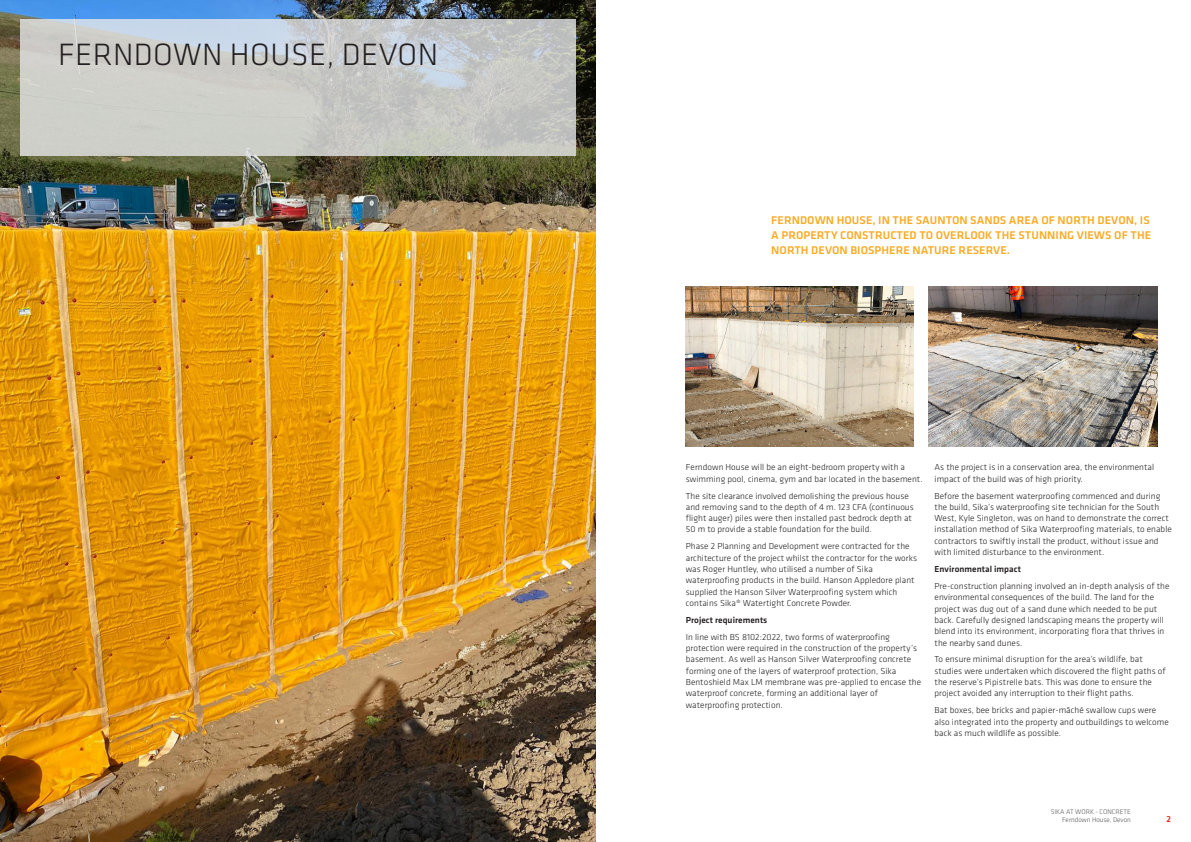
<style>
.page{position:relative;width:1191px;height:842px;background:#fff}
.page>*{position:absolute;margin:0;border:0;box-sizing:border-box;transform-origin:0 0}
.SI_Klavika_HL1{font:300 32px "Klavika";letter-spacing:.015em;color:#231f20}
.SI__Klavika_Lead{font:500 11.6px/15.1px "Klavika";letter-spacing:.005em;color:#faab24;text-align:justify}
.SI__Klavika_Lead-2{font:300 9px/11.3px "Klavika";letter-spacing:.005em;color:#231f20}
.SI__Klavika_Lead-3{font:500 9px "Klavika";letter-spacing:.005em;color:#231f20}
.Si_Klavika_Pagina{font:500 9px "Klavika";color:#ee1d23}
.Si_Klavika_RunningTi{font:300 7px "Klavika";color:#57585a}
</style>
<div class="page">
<img style="left:685px;top:286px;width:228px;height:161px">
<img style="left:929px;top:286px;width:228px;height:161px">
<img style="left:0;top:0;width:595px;height:842px">
<svg style="left:20px;top:20px;width:555px;height:136px;background:#c9cbc9"></svg>
<p class="SI_Klavika_HL1" style="left:58px;top:35px;width:381px">FERNDOWN HOUSE, DEVON</p>
<p class="SI__Klavika_Lead" style="left:771px;top:212px;width:381px">FERNDOWN HOUSE, IN THE SAUNTON SANDS AREA OF NORTH DEVON, IS A PROPERTY CONSTRUCTED TO OVERLOOK THE STUNNING VIEWS OF THE NORTH DEVON BIOSPHERE NATURE RESERVE.</p>
<p class="SI__Klavika_Lead-2" style="left:686px;top:461px;width:238px">Ferndown House will be an eight-bedroom property with a swimming pool, cinema, gym and bar located in the basement.</p>
<p class="SI__Klavika_Lead-2" style="left:686px;top:490px;width:229px">The site clearance involved demolishing the previous house and removing sand to the depth of 4 m. 123 CFA (continuous flight auger) piles were then installed past bedrock depth at 50 m to provide a stable foundation for the build.</p>
<p class="SI__Klavika_Lead-2" style="left:686px;top:541px;width:233px">Phase 2 Planning and Development were contracted for the architecture of the project whilst the contractor for the works was Roger Huntley, who utilised a number of Sika waterproofing products in the build. Hanson Appledore plant supplied the Hanson Silver Waterproofing system which contains Sika® Watertight Concrete Powder.</p>
<p class="SI__Klavika_Lead-3" style="left:686px;top:614px;width:83px">Project requirements</p>
<p class="SI__Klavika_Lead-2" style="left:686px;top:631px;width:237px">In line with BS 8102:2022, two forms of waterproofing protection were required in the construction of the property’s basement. As well as Hanson Silver Waterproofing concrete forming one of the layers of waterproof protection, Sika Bentoshield Max LM membrane was pre-applied to encase the waterproof concrete, forming an additional layer of waterproofing protection.</p>
<p class="SI__Klavika_Lead-2" style="left:934px;top:461px;width:221px">As the project is in a conservation area, the environmental impact of the build was of high priority.</p>
<p class="SI__Klavika_Lead-2" style="left:934px;top:490px;width:239px">Before the basement waterproofing commenced and during the build, Sika’s waterproofing site technician for the South West, Kyle Singleton, was on hand to demonstrate the correct installation method of Sika Waterproofing materials, to enable contractors to swiftly install the product, without issue and with limited disturbance to the environment.</p>
<p class="SI__Klavika_Lead-3" style="left:934px;top:563px;width:88px">Environmental impact</p>
<p class="SI__Klavika_Lead-2" style="left:934px;top:580px;width:236px">Pre-construction planning involved an in-depth analysis of the environmental consequences of the build. The land for the project was dug out of a sand dune which needed to be put back. Carefully designed landscaping means the property will blend into its environment, incorporating flora that thrives in the nearby sand dunes.</p>
<p class="SI__Klavika_Lead-2" style="left:934px;top:654px;width:233px">To ensure minimal disruption for the area’s wildlife, bat studies were undertaken which discovered the flight paths of the reserve’s Pipistrelle bats. This was done to ensure the project avoided any interruption to their flight paths.</p>
<p class="SI__Klavika_Lead-2" style="left:934px;top:705px;width:236px">Bat boxes, bee bricks and papier-mâché swallow cups were also integrated into the property and outbuildings to welcome back as much wildlife as possible.</p>
<p class="Si_Klavika_RunningTi" style="left:1050px;top:807px;width:82px">SIKA AT WORK - CONCRETE</p>
<p class="Si_Klavika_RunningTi" style="left:1062px;top:816px;width:70px">Ferndown House, Devon</p>
<p class="Si_Klavika_Pagina" style="left:1166px;top:813px;width:6px">2</p>
</div>
